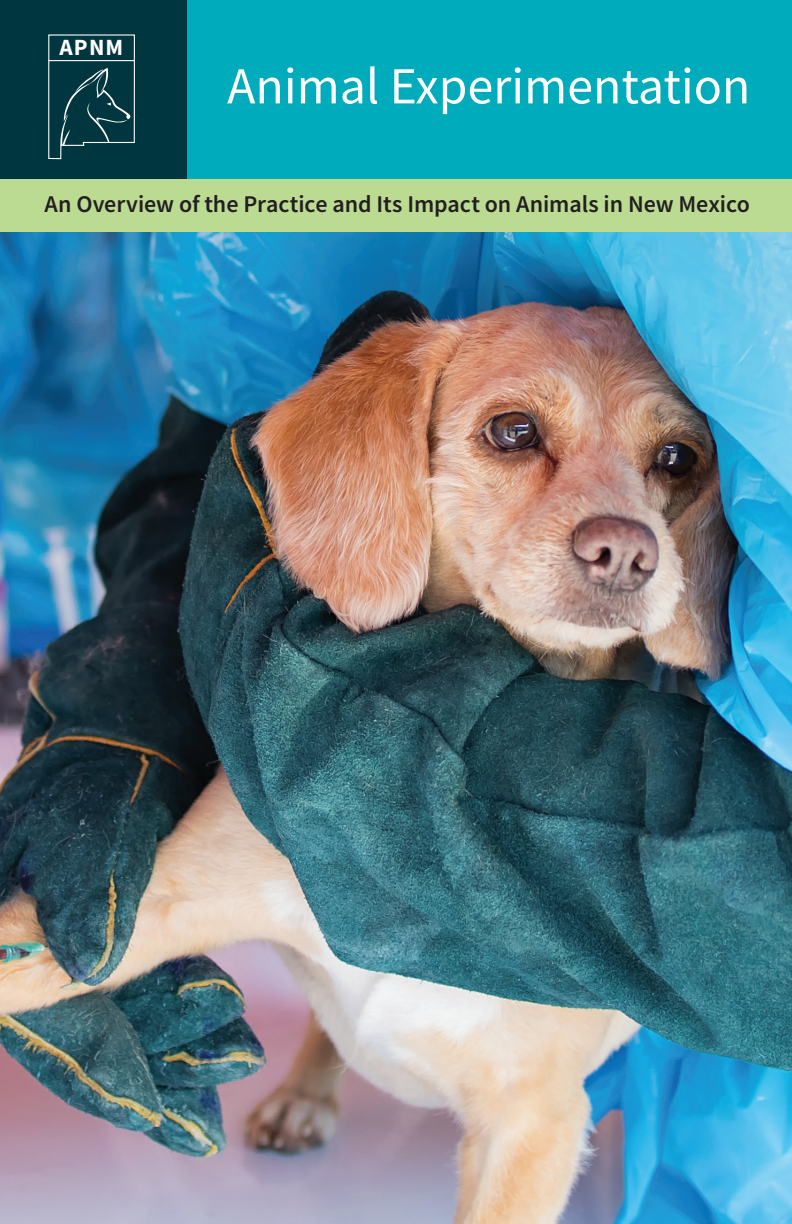
<style>
.page{position:relative;width:792px;height:1224px;background:#fff}
.page>*{position:absolute;margin:0;border:0;box-sizing:border-box;transform-origin:0 0}
.t1{font:52px "Source Sans Pro";color:#fff}
.t2{font:600 24px "Source Sans Pro";color:#231f20}
.t3{font:700 23.2px "Source Sans Pro";color:#fff}
</style>
<div class="page">
<img style="left:0;top:232px;width:792px;height:992px">
<div style="left:0;top:0;width:792px;height:181px;background:#00acbb"></div>
<div style="left:0;top:0;width:186px;height:181px;background:#00363f"></div>
<div style="left:0;top:179px;width:792px;height:53px;background:#bbdb93"></div>
<svg style="left:48px;top:59px;width:87px;height:100px"></svg>
<p class="t3" style="left:60px;top:32px;width:65px">APNM</p>
<p class="t1" style="left:227px;top:53px;width:525px">Animal Experimentation</p>
<p class="t2" style="left:45px;top:189px;width:707px">An Overview of the Practice and Its Impact on Animals in New Mexico</p>
</div>
